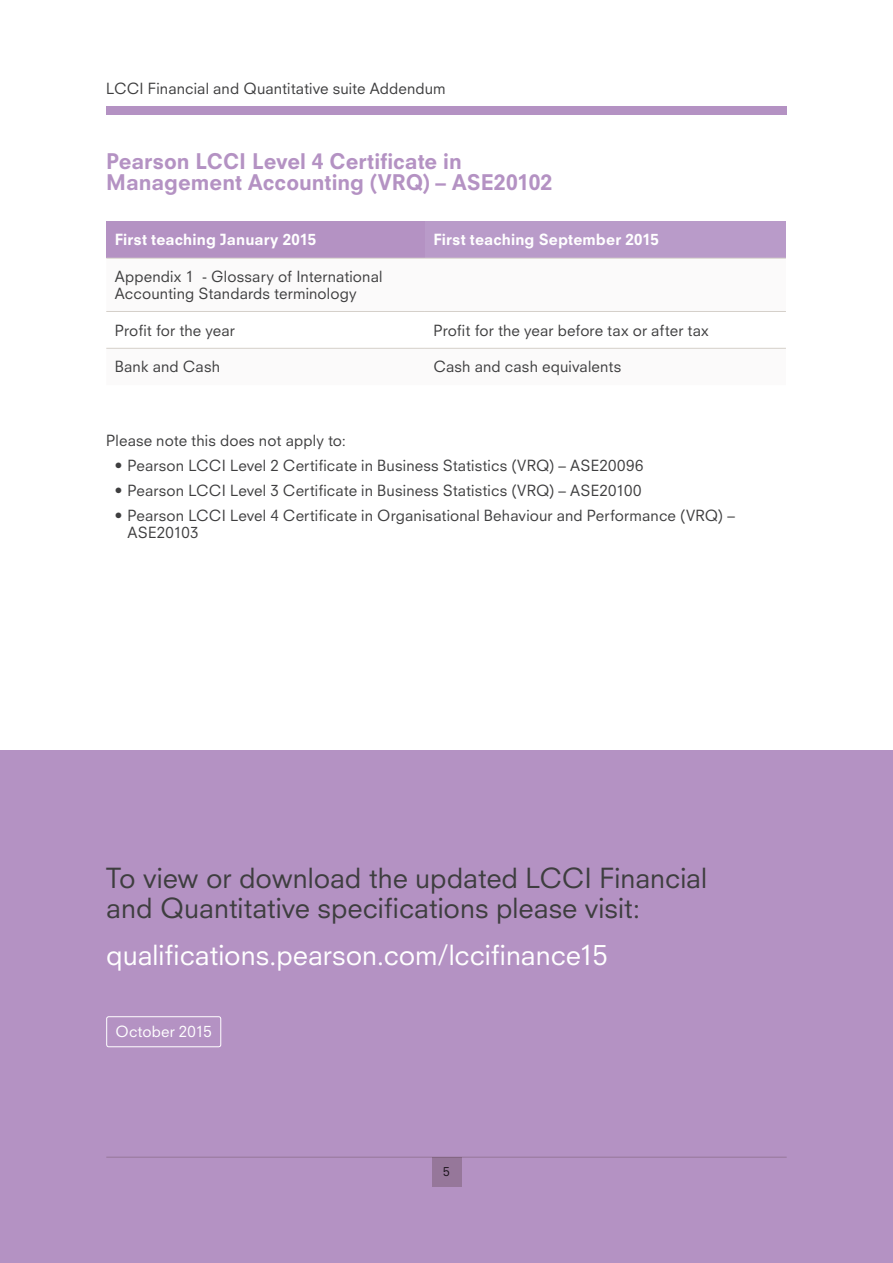
<style>
.page{position:relative;width:893px;height:1263px;background:#fff}
.page>*{position:absolute;margin:0;border:0;box-sizing:border-box;transform-origin:0 0}
.t1{font:27px/30px "Neuzeit SLT Std";color:#3e3e3f}
.t2{font:27px "Neuzeit SLT Std";color:#fff}
.t3{font:800 21px/21px "Neuzeit SLT Std";color:#b492c3}
.t4{font:15px/16.5px "Neuzeit SLT Std";letter-spacing:.01em;color:#3e3e3f}
.t5{font:800 15px "Neuzeit SLT Std";letter-spacing:.005em;color:#fff}
.t6{font:15px "Neuzeit SLT Std";letter-spacing:.01em;color:#fff}
.t7{font:12px "Neuzeit SLT Std";color:#231f20}
</style>
<div class="page">
<div style="left:0;top:750px;width:893px;height:513px;background:#b492c3"></div>
<div style="left:106px;top:221px;width:319px;height:37px;background:#b492c3"></div>
<div style="left:425px;top:221px;width:361px;height:37px;background:#b99bc9"></div>
<svg style="left:107px;top:347px;width:679px;height:1px"></svg>
<hr style="left:106px;top:258px;width:319px;height:1px;background:#d5d0ca">
<hr style="left:425px;top:258px;width:361px;height:1px;background:#d5d0ca">
<hr style="left:106px;top:311px;width:319px;height:1px;background:#d5d0ca">
<hr style="left:425px;top:311px;width:361px;height:1px;background:#d5d0ca">
<hr style="left:106px;top:348px;width:319px;height:1px;background:#d5d0ca">
<hr style="left:425px;top:348px;width:361px;height:1px;background:#d5d0ca">
<div style="left:106px;top:1016px;width:115px;height:31px;border:1px solid #fff;border-radius:2px"></div>
<hr style="left:106px;top:1157px;width:681px;height:1px;background:#d5d0ca">
<div style="left:432px;top:1157px;width:29px;height:29px;background:#96779a"></div>
<div style="left:106px;top:106px;width:681px;height:9px;background:#b492c3"></div>
<p class="t4" style="left:106px;top:80px;width:341px">LCCI Financial and Quantitative suite Addendum</p>
<h2 class="t3" style="left:106px;top:151px;width:447px">Pearson LCCI Level 4 Certificate in<br>Management Accounting (VRQ) – ASE20102</h2>
<p class="t5" style="left:115px;top:231px;width:203px">First teaching January 2015</p>
<p class="t5" style="left:433px;top:231px;width:227px">First teaching September 2015</p>
<p class="t4" style="left:115px;top:268px;width:269px">Appendix 1 - Glossary of International<br>Accounting Standards terminology</p>
<p class="t4" style="left:115px;top:322px;width:122px">Profit for the year</p>
<p class="t4" style="left:433px;top:322px;width:277px">Profit for the year before tax or after tax</p>
<p class="t4" style="left:115px;top:358px;width:107px">Bank and Cash</p>
<p class="t4" style="left:433px;top:358px;width:189px">Cash and cash equivalents</p>
<p class="t4" style="left:106px;top:432px;width:241px">Please note this does not apply to:</p>
<p class="t4" style="left:115px;top:457px;width:530px">• Pearson LCCI Level 2 Certificate in Business Statistics (VRQ) – ASE20096</p>
<p class="t4" style="left:115px;top:482px;width:528px">• Pearson LCCI Level 3 Certificate in Business Statistics (VRQ) – ASE20100</p>
<p class="t4" style="left:128px;top:507px;width:609px;text-indent:-13px">• Pearson LCCI Level 4 Certificate in Organisational Behaviour and Performance (VRQ) –<br>ASE20103</p>
<h1 class="t1" style="left:106px;top:862px;width:602px">To view or download the updated LCCI Financial and Quantitative specifications please visit:</h1>
<h1 class="t2" style="left:106px;top:938px;width:503px">qualifications.pearson.com/lccifinance15</h1>
<p class="t6" style="left:116px;top:1022px;width:98px">October 2015</p>
<p class="t7" style="left:443px;top:1164px;width:8px">5</p>
</div>
